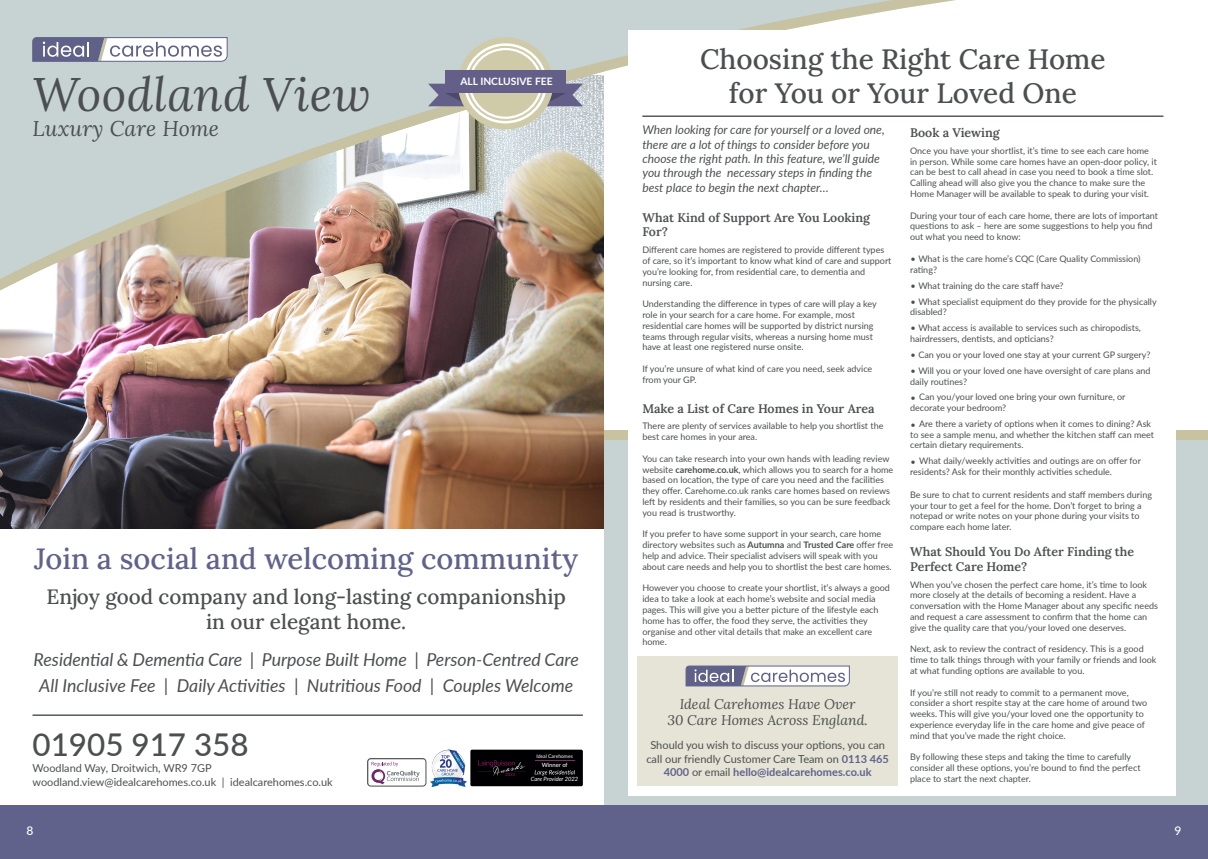
<style>
.page{position:relative;width:1208px;height:859px;background:#fff}
.page>*{position:absolute;margin:0;border:0;box-sizing:border-box;transform-origin:0 0}
.t1{font:italic 47.1px "Lora";letter-spacing:.01em;color:#4c4f50}
.t2{font:500 31.4px "Lato";color:#4c4f50}
.t3{font:500 29.3px "Lora";color:#60628b}
.t4{font:500 28px "Lora";color:#4c4f50}
.t5{font:italic 21.3px "Lora";letter-spacing:.01em;color:#4c4f50}
.t6{font:500 20.7px "Lora";color:#4c4f50}
.t7{font:italic 17.7px "Lato";color:#4c4f50}
.t8{font:14px/16.8px "Lato";color:#4c4f50}
.t9{font:italic 14px "Lora";color:#4c4f50}
.t10{font:600 12.4px/14.9px "Lora";color:#4c4f50}
.t11{font:italic 12px/14.4px "Lato";color:#4c4f50}
.t12{font:500 12px "Lato";color:#fff}
.t13{font:11px/13.2px "Lato";color:#4c4f50;text-align:center}
.t14{font:10.9px "Lato";color:#4c4f50}
.t15{font:700 10.3px "Lato";color:#fff}
.t16{font:9px/10.8px "Lato";color:#4c4f50}
.t17{font:italic 5.8px "Lato";color:#fff}
.t18{font:500 5.8px "Lato";color:#fff}
.t19{font:5px "Lato";color:#fff}
.s1{font-weight:700}
.s2{font-weight:500}
.s3{font-weight:700;color:#60628b}
</style>
<div class="page">
<img style="left:0;top:433px;width:604px;height:96px">
<div style="left:604px;top:436px;width:604px;height:373px;background:#c7d3d3"></div>
<div style="left:604px;top:430px;width:604px;height:10px;background:#c6c2a2"></div>
<div style="left:0;top:805px;width:1208px;height:54px;background:#60628b"></div>
<img style="left:0;top:0;width:1176px;height:433px">
<div style="left:628px;top:30px;width:547px;height:765px;background:#fff"></div>
<hr style="left:642px;top:116px;width:521px;height:1px;background:#4c4f50">
<svg style="left:32px;top:37px;width:195px;height:25px"></svg>
<svg style="left:428px;top:37px;width:155px;height:92px;background:#c5c9c6"></svg>
<div style="left:471px;top:50px;width:69px;height:67px;background:#cfcaa8;border-radius:50%"></div>
<div style="left:445px;top:71px;width:120px;height:22px;background:#645f89"></div>
<img style="left:426px;top:750px;width:41px;height:36px">
<div style="left:470px;top:750px;width:113px;height:36px;background:#000002;border-radius:2px"></div>
<svg style="left:534px;top:770px;width:41px;height:5px"></svg>
<hr style="left:535px;top:761px;width:39px;height:1px;background:#822b64">
<img style="left:478px;top:760px;width:48px;height:16px">
<svg style="left:368px;top:759px;width:58px;height:27px"></svg>
<div style="left:367px;top:758px;width:59px;height:28px;border:1px solid #4c4f50;border-radius:3px"></div>
<hr style="left:32px;top:714px;width:551px;height:2px;background:#4c4f50">
<div style="left:637px;top:656px;width:261px;height:130px;background:#e5e4d6"></div>
<svg style="left:686px;top:666px;width:163px;height:20px;background:#b8b8c9"></svg>
<p class="t4" style="left:700px;top:38px;width:407px">Choosing the Right Care Home</p>
<p class="t1" style="left:32px;top:61px;width:339px">Woodland View</p>
<p class="t4" style="left:729px;top:72px;width:349px">for You or Your Loved One</p>
<p class="t5" style="left:32px;top:114px;width:188px">Luxury Care Home</p>
<p class="t15" style="left:460px;top:74px;width:94px">ALL INCLUSIVE FEE</p>
<p class="t11" style="left:642px;top:122px;width:244px">When looking for care for yourself or a loved one, there are a lot of things to consider before you choose the right path. In this feature, we’ll guide you through the necessary steps in finding the best place to begin the next chapter…</p>
<p class="t10" style="left:642px;top:209px;width:229px">What Kind of Support Are You Looking<br>For?</p>
<p class="t16" style="left:642px;top:244px;width:251px">Different care homes are registered to provide different types of care, so it’s important to know what kind of care and support you’re looking for, from residential care, to dementia and</p>
<p class="t16" style="left:642px;top:277px;width:52px">nursing care.</p>
<p class="t16" style="left:642px;top:298px;width:236px">Understanding the difference in types of care will play a key role in your search for a care home. For example, most</p>
<p class="t16" style="left:642px;top:320px;width:233px;text-align:justify">residential care homes will be supported by district nursing teams through regular visits, whereas a nursing home must have at least one registered nurse onsite.</p>
<p class="t16" style="left:642px;top:363px;width:231px">If you’re unsure of what kind of care you need, seek advice</p>
<p class="t16" style="left:642px;top:374px;width:56px">from your GP.</p>
<p class="t10" style="left:642px;top:400px;width:234px">Make a List of Care Homes in Your Area</p>
<p class="t16" style="left:642px;top:420px;width:242px">There are plenty of services available to help you shortlist the best care homes in your area.</p>
<p class="t16" style="left:642px;top:453px;width:252px">You can take research into your own hands with leading review website <span class="s1">carehome.co.uk</span><span class="s2">,</span> which allows you to search for a home based on location, the type of care you need and the facilities they offer. Carehome.co.uk ranks care homes based on reviews left by residents and their families, so you can be sure feedback you read is trustworthy.</p>
<p class="t16" style="left:642px;top:528px;width:252px">If you prefer to have some support in your search, care home directory websites such as <span class="s1">Autumna</span> and <span class="s1">Trusted Care</span> offer free help and advice. Their specialist advisers will speak with you about care needs and help you to shortlist the best care homes.</p>
<p class="t16" style="left:642px;top:582px;width:249px">However you choose to create your shortlist, it’s always a good idea to take a look at each home’s website and social media pages. This will give you a better picture of the lifestyle each home has to offer, the food they serve, the activities they</p>
<p class="t16" style="left:642px;top:626px;width:231px">organise and other vital details that make an excellent care home.</p>
<p class="t10" style="left:910px;top:124px;width:91px">Book a Viewing</p>
<p class="t16" style="left:910px;top:145px;width:248px">Once you have your shortlist, it’s time to see each care home in person. While some care homes have an open-door policy, it can be best to call ahead in case you need to book a time slot.<br>Calling ahead will also give you the chance to make sure the Home Manager will be available to speak to during your visit.</p>
<p class="t16" style="left:910px;top:210px;width:249px">During your tour of each care home, there are lots of important questions to ask – here are some suggestions to help you find out what you need to know:</p>
<p class="t16" style="left:910px;top:253px;width:232px;text-indent:8px">What is the care home’s CQC (Care Quality Commission) rating?</p>
<p class="t16" style="left:918px;top:280px;width:147px">What training do the care staff have?</p>
<p class="t16" style="left:910px;top:296px;width:248px;text-indent:8px">What specialist equipment do they provide for the physically disabled?</p>
<p class="t16" style="left:910px;top:322px;width:232px;text-indent:8px">What access is available to services such as chiropodists, hairdressers, dentists, and opticians?</p>
<p class="t16" style="left:918px;top:349px;width:234px">Can you or your loved one stay at your current GP surgery?</p>
<p class="t16" style="left:910px;top:365px;width:242px;text-indent:8px">Will you or your loved one have oversight of care plans and daily routines?</p>
<p class="t16" style="left:919px;top:391px;width:208px">Can you/your loved one bring your own furniture, or</p>
<p class="t16" style="left:910px;top:402px;width:98px">decorate your bedroom?</p>
<p class="t16" style="left:910px;top:418px;width:245px;text-indent:9px">Are there a variety of options when it comes to dining? Ask to see a sample menu, and whether the kitchen staff can meet certain dietary requirements.</p>
<p class="t16" style="left:910px;top:455px;width:232px;text-indent:9px">What daily/weekly activities and outings are on offer for residents? Ask for their monthly activities schedule.</p>
<p class="t16" style="left:910px;top:489px;width:243px">Be sure to chat to current residents and staff members during your tour to get a feel for the home. Don’t forget to bring a notepad or write notes on your phone during your visits to compare each home later.</p>
<p class="t10" style="left:910px;top:543px;width:226px">What Should You Do After Finding the<br>Perfect Care Home?</p>
<p class="t16" style="left:910px;top:578px;width:239px">When you’ve chosen the perfect care home, it’s time to look more closely at the details of becoming a resident. Have a</p>
<p class="t16" style="left:910px;top:600px;width:249px">conversation with the Home Manager about any specific needs and request a care assessment to confirm that the home can give the quality care that you/your loved one deserves.</p>
<p class="t16" style="left:910px;top:643px;width:248px">Next, ask to review the contract of residency. This is a good time to talk things through with your family or friends and look at what funding options are available to you.</p>
<p class="t16" style="left:910px;top:686px;width:220px">If you’re still not ready to commit to a permanent move,</p>
<p class="t16" style="left:910px;top:697px;width:239px">consider a short respite stay at the care home of around two weeks. This will give you/your loved one the opportunity to</p>
<p class="t16" style="left:910px;top:719px;width:236px">experience everyday life in the care home and give peace of mind that you’ve made the right choice.</p>
<p class="t16" style="left:910px;top:751px;width:222px">By following these steps and taking the time to carefully</p>
<p class="t16" style="left:910px;top:762px;width:232px">consider all these options, you’re bound to find the perfect place to start the next chapter.</p>
<p class="t8" style="left:611px;top:313px;width:410px">When looking for care for yourself or a loved one, there are a lot of things to consider before you choose the right path. In this feature,</p>
<p class="t8" style="left:611px;top:364px;width:232px">best place to begin the next chapter…</p>
<p class="t3" style="left:34px;top:537px;width:545px">Join a social and welcoming community</p>
<p class="t6" style="left:46px;top:581px;width:521px">Enjoy good company and long-lasting companionship</p>
<p class="t6" style="left:206px;top:606px;width:202px">in our elegant home.</p>
<p class="t7" style="left:34px;top:647px;width:546px">Residential &amp; Dementia Care | Purpose Built Home | Person-Centred Care</p>
<p class="t7" style="left:39px;top:673px;width:535px">All Inclusive Fee | Daily Activities | Nutritious Food | Couples Welcome</p>
<p class="t9" style="left:680px;top:694px;width:177px">Ideal Carehomes Have Over</p>
<p class="t9" style="left:667px;top:711px;width:202px">30 Care Homes Across England.</p>
<p class="t13" style="left:646px;top:738px;width:244px">Should you wish to discuss your options, you can call our friendly Customer Care Team on <span class="s3">0113 465<br>4000</span> or email <span class="s3">hello@idealcarehomes.co.uk</span></p>
<p class="t2" style="left:32px;top:722px;width:218px">01905 917 358</p>
<p class="t14" style="left:32px;top:760px;width:181px">Woodland Way, Droitwich, WR9 7GP</p>
<p class="t14" style="left:32px;top:774px;width:302px">woodland.view@idealcarehomes.co.uk | idealcarehomes.co.uk</p>
<p class="t19" style="left:536px;top:753px;width:38px">Ideal Carehomes</p>
<p class="t17" style="left:531px;top:775px;width:49px">Care Provider 2022</p>
<p class="t18" style="left:542px;top:761px;width:27px">Winner of</p>
<p class="t12" style="left:27px;top:822px;width:8px">8</p>
<p class="t12" style="left:1174px;top:822px;width:8px">9</p>
</div>
